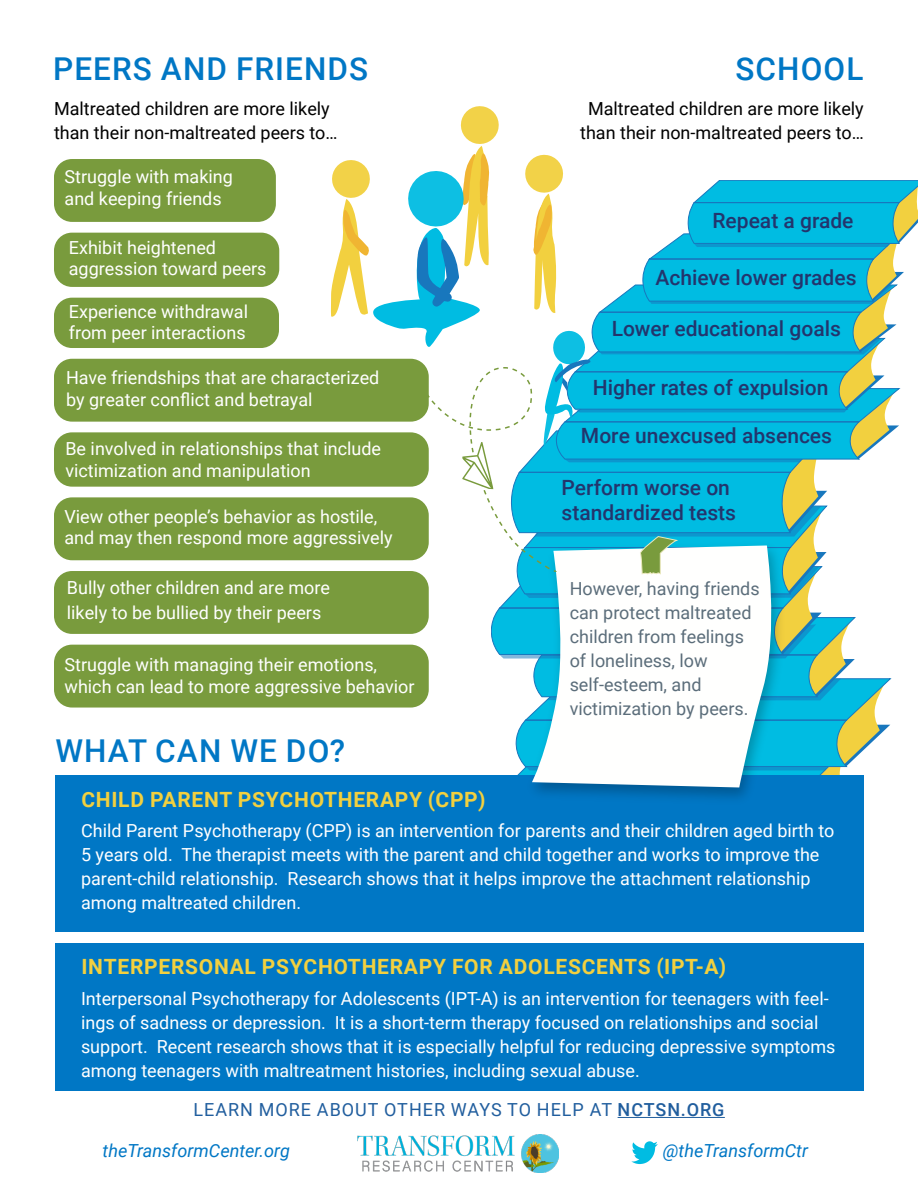
<style>
.page{position:relative;width:918px;height:1188px;background:#fff}
.page>*{position:absolute;margin:0;border:0;box-sizing:border-box;transform-origin:0 0}
.t1{font:500 31.5px "Roboto";letter-spacing:.035em;color:#0077c5}
.t2{font:500 21px/25.2px "Roboto";color:#23356d}
.t3{font:700 21px "Roboto";letter-spacing:.035em;color:#f2d03f}
.t4{font:18px/21.6px "Roboto";color:#fff}
.t5{font:18px/24px "Roboto";color:#000}
.t6{font:18px/24px "Roboto";color:#5b6d7a}
.t7{font:18px "Roboto";letter-spacing:.055em;color:#215e9e}
.t8{font:italic 18px "Roboto";color:#0077c5}
.s1{font-weight:500}
</style>
<div class="page">
<div style="left:55px;top:776px;width:808px;height:156px;background:#0077c5"></div>
<div style="left:55px;top:943px;width:808px;height:148px;background:#0077c5"></div>
<div style="left:54px;top:432px;width:375px;height:55px;background:#799b3d;border-radius:18px"></div>
<div style="left:54px;top:497px;width:375px;height:63px;background:#799b3d;border-radius:18px"></div>
<div style="left:54px;top:645px;width:375px;height:63px;background:#799b3d;border-radius:18px"></div>
<div style="left:54px;top:298px;width:225px;height:50px;background:#799b3d;border-radius:18px"></div>
<div style="left:54px;top:233px;width:225px;height:54px;background:#799b3d;border-radius:18px"></div>
<div style="left:54px;top:571px;width:375px;height:63px;background:#799b3d;border-radius:18px"></div>
<div style="left:54px;top:359px;width:375px;height:63px;background:#799b3d;border-radius:18px"></div>
<div style="left:54px;top:159px;width:222px;height:63px;background:#799b3d;border-radius:18px"></div>
<svg style="left:331px;top:106px;width:587px;height:723px"></svg>
<hr style="left:618px;top:1117px;width:107px;height:1px;background:#215e9e">
<img style="left:357px;top:1135px;width:202px;height:37px">
<svg style="left:631px;top:1141px;width:27px;height:24px"></svg>
<h1 class="t1" style="left:53px;top:46px;width:317px">PEERS AND FRIENDS</h1>
<p class="t5" style="left:54px;top:96px;width:285px">Maltreated children are more likely than their non-maltreated peers to…</p>
<p class="t5" style="left:580px;top:96px;width:285px;text-align:center">Maltreated children are more likely than their non-maltreated peers to…</p>
<h1 class="t1" style="left:735px;top:46px;width:130px">SCHOOL</h1>
<p class="t4" style="left:65px;top:165px;width:170px">Struggle with making and keeping friends</p>
<p class="t4" style="left:69px;top:236px;width:199px">Exhibit heightened aggression toward peers</p>
<p class="t4" style="left:69px;top:300px;width:181px">Experience withdrawal from peer interactions</p>
<p class="t4" style="left:66px;top:367px;width:315px">Have friendships that are characterized by greater conflict and betrayal</p>
<p class="t4" style="left:65px;top:437px;width:317px">Be involved in relationships that include victimization and manipulation</p>
<p class="t4" style="left:64px;top:505px;width:330px">View other people’s behavior as hostile, and may then respond more aggressively</p>
<p class="t4" style="left:67px;top:575px;width:265px;line-height:25.2px">Bully other children and are more likely to be bullied by their peers</p>
<p class="t4" style="left:64px;top:653px;width:351px">Struggle with managing their emotions, which can lead to more aggressive behavior</p>
<h1 class="t1" style="left:55px;top:728px;width:291px">WHAT CAN WE DO?</h1>
<p class="t2" style="left:712px;top:207px;width:143px">Repeat a grade</p>
<p class="t2" style="left:655px;top:264px;width:203px">Achieve lower grades</p>
<p class="t2" style="left:612px;top:315px;width:231px">Lower educational goals</p>
<p class="t2" style="left:593px;top:374px;width:237px">Higher rates of expulsion</p>
<p class="t2" style="left:581px;top:423px;width:253px">More unexcused absences</p>
<p class="t2" style="left:562px;top:474px;width:176px">Perform worse on standardized tests</p>
<p class="t6" style="left:570px;top:576px;width:192px">However, having friends can protect maltreated children from feelings of loneliness, low self-esteem, and victimization by peers.</p>
<p class="t3" style="left:81px;top:784px;width:406px">CHILD PARENT PSYCHOTHERAPY (CPP)</p>
<p class="t4" style="left:81px;top:818px;width:755px;line-height:24px">Child Parent Psychotherapy (CPP) is an intervention for parents and their children aged birth to 5 years old. The therapist meets with the parent and child together and works to improve the parent-child relationship. Research shows that it helps improve the attachment relationship among maltreated children.</p>
<p class="t3" style="left:81px;top:952px;width:646px">INTERPERSONAL PSYCHOTHERAPY FOR ADOLESCENTS (IPT-A)</p>
<p class="t4" style="left:81px;top:986px;width:756px;line-height:24px">Interpersonal Psychotherapy for Adolescents (IPT-A) is an intervention for teenagers with feel&shy;ings of sadness or depression. It is a short-term therapy focused on relationships and social support. Recent research shows that it is especially helpful for reducing depressive symptoms among teenagers with maltreatment histories, including sexual abuse.</p>
<p class="t7" style="left:193px;top:1097px;width:533px">LEARN MORE ABOUT OTHER WAYS TO HELP AT <span class="s1">NCTSN.ORG</span></p>
<p class="t8" style="left:103px;top:1138px;width:189px">theTransformCenter.org</p>
<p class="t8" style="left:663px;top:1138px;width:147px">@theTransformCtr</p>
</div>
